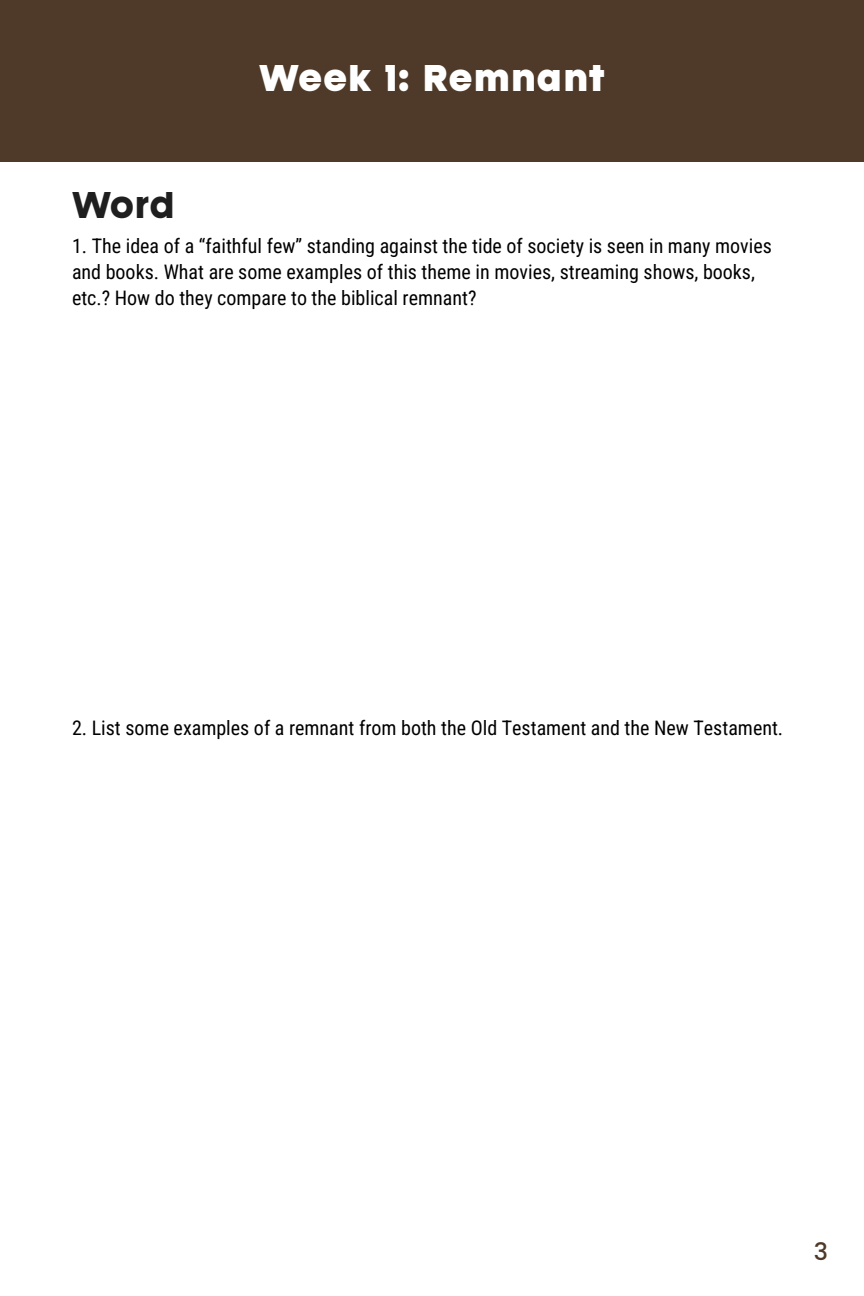
<style>
.page{position:relative;width:864px;height:1296px;background:#fff}
.page>*{position:absolute;margin:0;border:0;box-sizing:border-box;transform-origin:0 0}
.t1{font:800 32px "Franie";letter-spacing:.02em;color:#fff}
.t2{font:700 32px "Franie";color:#1f1f1f}
.t3{font:500 24px "Poppins";color:#4f3a2a}
.t4{font:20px/26px "Roboto Condensed";color:#000}
</style>
<div class="page">
<div style="left:0;top:0;width:864px;height:162px;background:#4f3a29"></div>
<h1 class="t2" style="left:72px;top:181px;width:105px">Word</h1>
<h1 class="t1" style="left:259px;top:53px;width:347px">Week 1: Remnant</h1>
<p class="t4" style="left:72px;top:232px;width:701px">1. The idea of a “faithful few” standing against the tide of society is seen in many movies and books. What are some examples of this theme in movies, streaming shows, books, etc.? How do they compare to the biblical remnant?</p>
<p class="t4" style="left:72px;top:714px;width:713px">2. List some examples of a remnant from both the Old Testament and the New Testament.</p>
<p class="t3" style="left:814px;top:1238px;width:16px">3</p>
</div>
